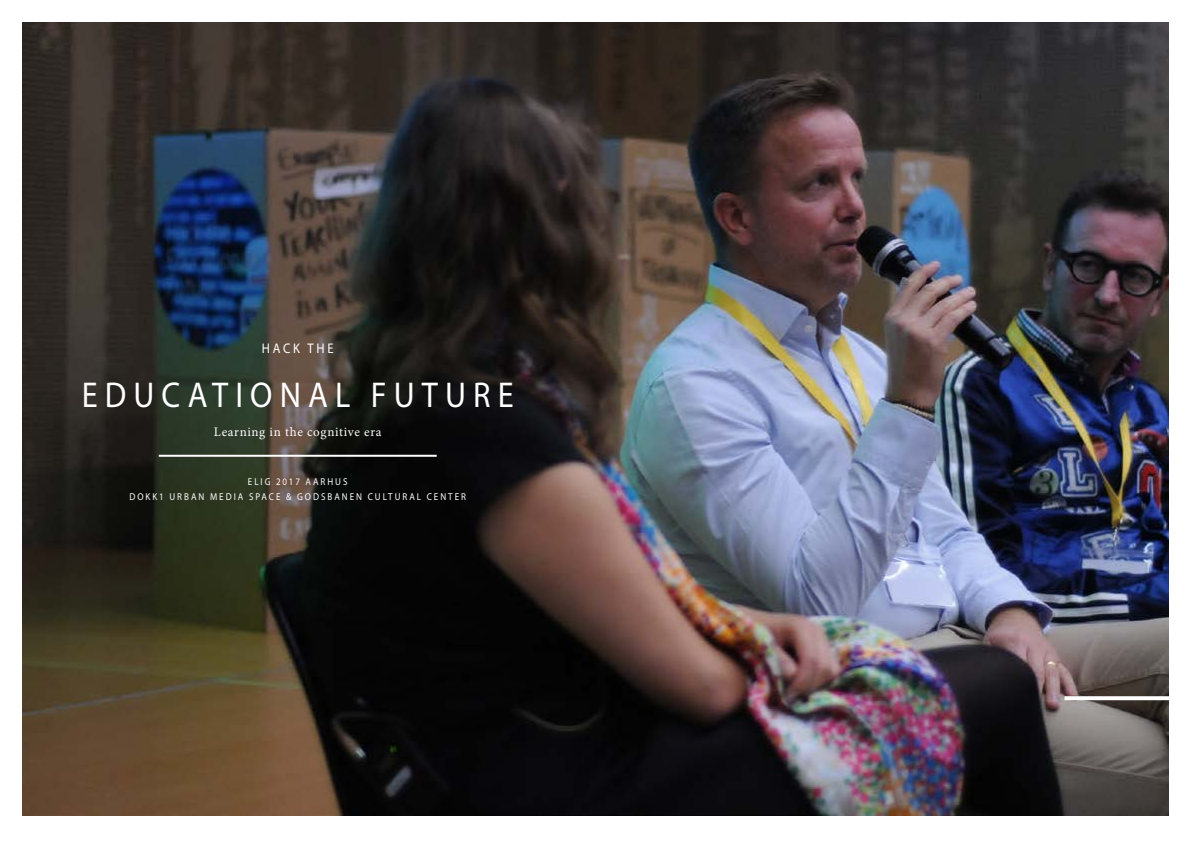
<style>
.page{position:relative;width:1191px;height:842px;background:#fff}
.page>*{position:absolute;margin:0;border:0;box-sizing:border-box;transform-origin:0 0}
.t1{font:36px "Myriad Pro";letter-spacing:.22em;color:#fff;scale:.9 1}
.t2{font:14px "Myriad Pro";letter-spacing:.22em;color:#fff;scale:.9 1}
.t3{font:13px "Minion Pro";letter-spacing:.05em;color:#fff}
.t4{font:10px/14.8px "Myriad Pro";letter-spacing:.22em;color:#fff;text-align:center;scale:.9 1}
</style>
<div class="page">
<img style="left:23px;top:23px;width:1145px;height:793px">
<svg style="left:1064px;top:696px;width:105px;height:4px"></svg>
<hr style="left:159px;top:455px;width:278px;height:2px;background:#fff">
<h2 class="t2" style="left:262px;top:340px;width:81px">HACK THE</h2>
<h1 class="t1" style="left:82px;top:372px;width:481px">EDUCATIONAL FUTURE</h1>
<h3 class="t3" style="left:214px;top:423px;width:169px">Learning in the cognitive era</h3>
<p class="t4" style="left:129px;top:474px;width:375px">ELIG 2017 AARHUS<br>DOKK1 URBAN MEDIA SPACE &amp; GODSBANEN CULTURAL CENTER</p>
</div>
